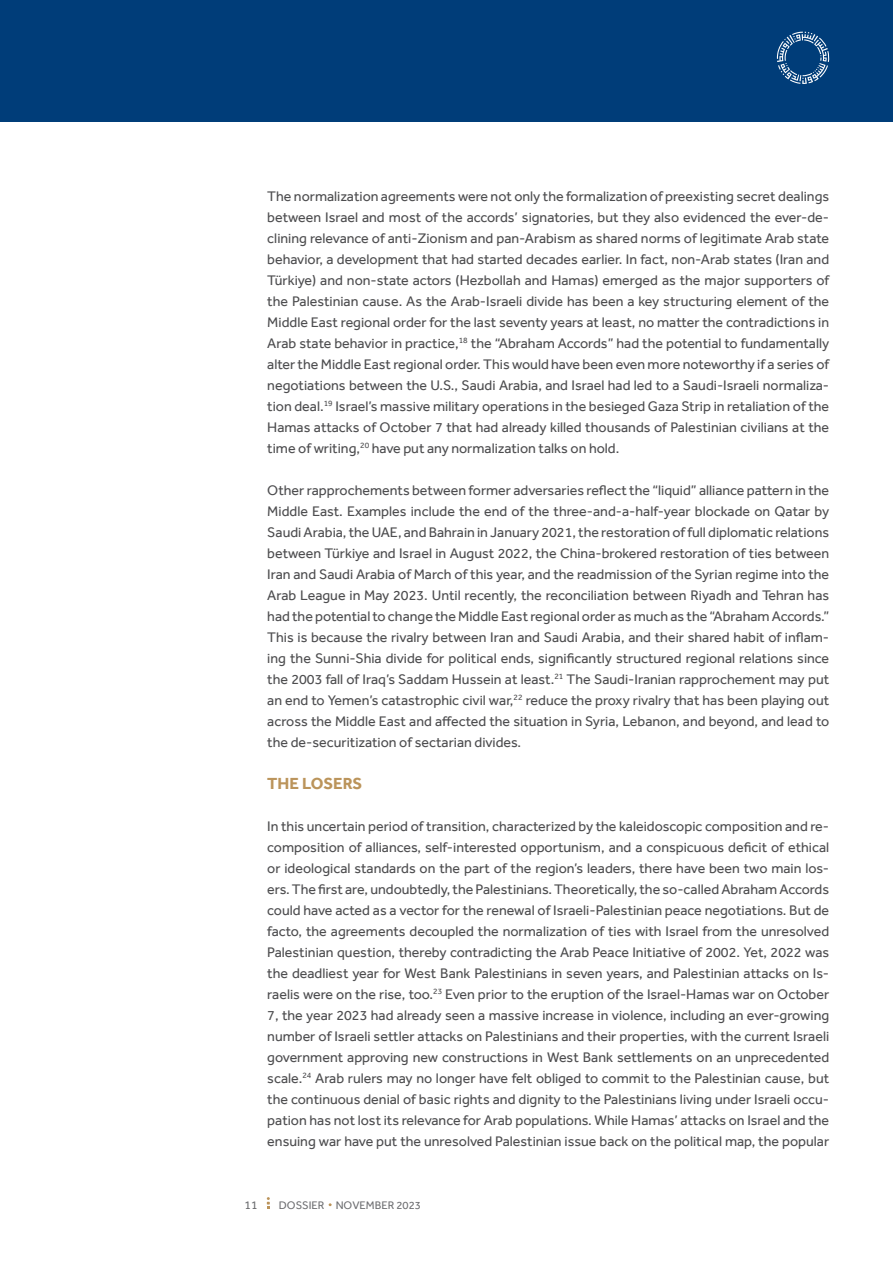
<style>
.page{position:relative;width:893px;height:1263px;background:#fff}
.page>*{position:absolute;margin:0;border:0;box-sizing:border-box;transform-origin:0 0}
.t1{font:700 16.5px "Effra";color:#bb945b}
.t2{font:14.25px/21px "Effra";color:#4d4d4f;text-align:justify}
.t3{font:12px "Effra";color:#6d6e71}
.t4{font:11.25px "Effra";color:#6d6e71}
</style>
<div class="page">
<div style="left:0;top:0;width:893px;height:122px;background:#003d79"></div>
<svg style="left:777px;top:32px;width:52px;height:52px"></svg>
<svg style="left:267px;top:1197px;width:3px;height:12px"></svg>
<p class="t2" style="left:267px;top:186px;width:563px">The normalization agreements were not only the formalization of preexisting secret dealings between Israel and most of the accords’ signatories, but they also evidenced the ever-de&shy;clining relevance of anti-Zionism and pan-Arabism as shared norms of legitimate Arab state behavior, a development that had started decades earlier. In fact, non-Arab states (Iran and Türkiye) and non-state actors (Hezbollah and Hamas) emerged as the major supporters of the Palestinian cause. As the Arab-Israeli divide has been a key structuring element of the Middle East regional order for the last seventy years at least, no matter the contradictions in Arab state behavior in practice,<sup>18</sup> the “Abraham Accords” had the potential to fundamentally alter the Middle East regional order. This would have been even more noteworthy if a series of negotiations between the U.S., Saudi Arabia, and Israel had led to a Saudi-Israeli normaliza&shy;tion deal.<sup>19</sup> Israel’s massive military operations in the besieged Gaza Strip in retaliation of the Hamas attacks of October 7 that had already killed thousands of Palestinian civilians at the time of writing,<sup>20</sup> have put any normalization talks on hold.</p>
<p class="t2" style="left:267px;top:480px;width:563px">Other rapprochements between former adversaries reflect the “liquid” alliance pattern in the Middle East. Examples include the end of the three-and-a-half-year blockade on Qatar by Saudi Arabia, the UAE, and Bahrain in January 2021, the restoration of full diplomatic relations between Türkiye and Israel in August 2022, the China-brokered restoration of ties between Iran and Saudi Arabia of March of this year, and the readmission of the Syrian regime into the Arab League in May 2023. Until recently, the reconciliation between Riyadh and Tehran has had the potential to change the Middle East regional order as much as the “Abraham Accords.” This is because the rivalry between Iran and Saudi Arabia, and their shared habit of inflam&shy;ing the Sunni-Shia divide for political ends, significantly structured regional relations since the 2003 fall of Iraq’s Saddam Hussein at least.<sup>21</sup> The Saudi-Iranian rapprochement may put an end to Yemen’s catastrophic civil war,<sup>22</sup> reduce the proxy rivalry that has been playing out across the Middle East and affected the situation in Syria, Lebanon, and beyond, and lead to the de-securitization of sectarian divides.</p>
<p class="t1" style="left:267px;top:774px;width:97px">THE LOSERS</p>
<p class="t2" style="left:267px;top:816px;width:563px">In this uncertain period of transition, characterized by the kaleidoscopic composition and re&shy;composition of alliances, self-interested opportunism, and a conspicuous deficit of ethical or ideological standards on the part of the region’s leaders, there have been two main los&shy;ers. The first are, undoubtedly, the Palestinians. Theoretically, the so-called Abraham Accords could have acted as a vector for the renewal of Israeli-Palestinian peace negotiations. But de facto, the agreements decoupled the normalization of ties with Israel from the unresolved Palestinian question, thereby contradicting the Arab Peace Initiative of 2002. Yet, 2022 was the deadliest year for West Bank Palestinians in seven years, and Palestinian attacks on Is&shy;raelis were on the rise, too.<sup>23</sup> Even prior to the eruption of the Israel-Hamas war on October 7, the year 2023 had already seen a massive increase in violence, including an ever-growing number of Israeli settler attacks on Palestinians and their properties, with the current Israeli government approving new constructions in West Bank settlements on an unprecedented scale.<sup>24</sup> Arab rulers may no longer have felt obliged to commit to the Palestinian cause, but the continuous denial of basic rights and dignity to the Palestinians living under Israeli occu&shy;pation has not lost its relevance for Arab populations. While Hamas’ attacks on Israel and the ensuing war have put the unresolved Palestinian issue back on the political map, the popular</p>
<p class="t3" style="left:245px;top:1198px;width:15px">11</p>
<p class="t4" style="left:279px;top:1199px;width:144px">DOSSIER NOVEMBER 2023</p>
</div>
